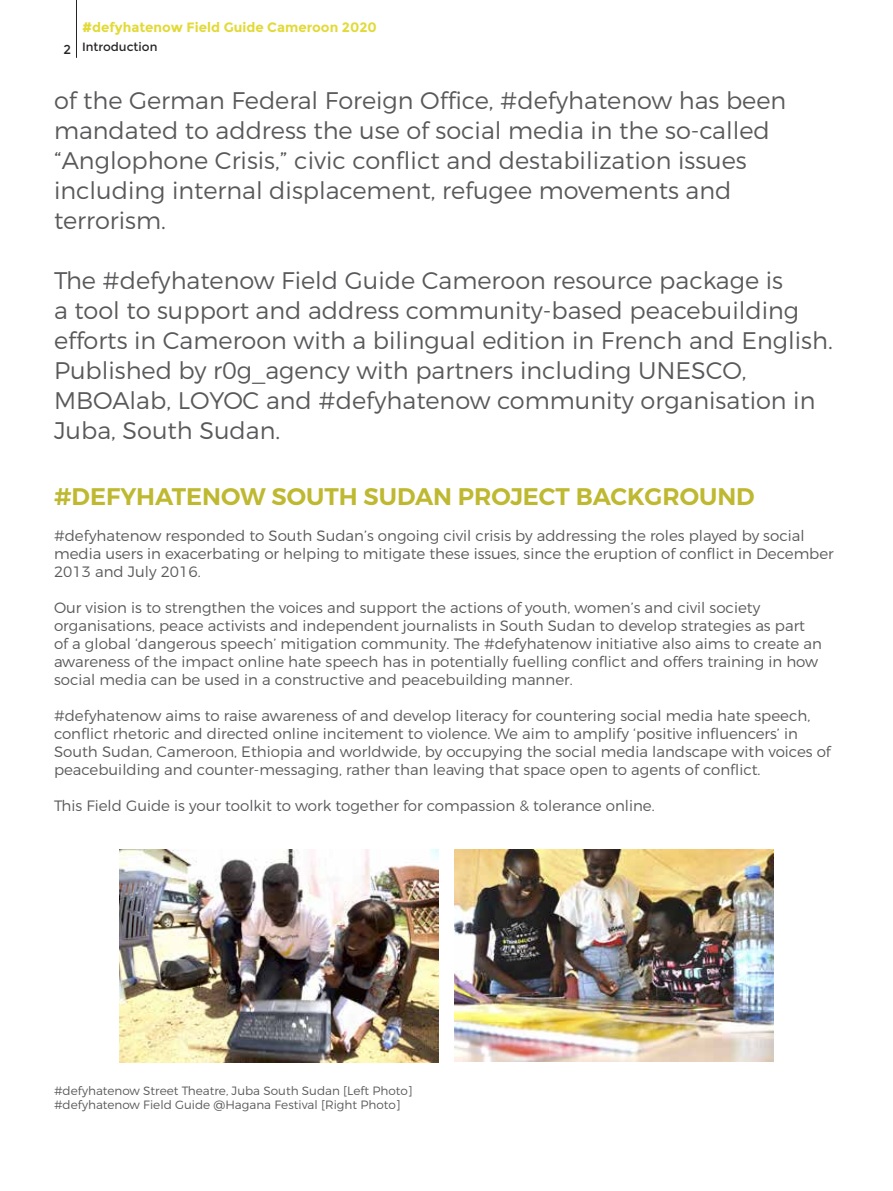
<style>
.page{position:relative;width:893px;height:1191px;background:#fff}
.page>*{position:absolute;margin:0;border:0;box-sizing:border-box;transform-origin:0 0}
.t1{font:300 24px/30px "Montserrat";color:#59595b}
.t2{font:600 24px "Montserrat";color:#beb930}
.t3{font:300 15px/18px "Montserrat";color:#59595b}
.t4{font:700 13.5px "Montserrat";color:#e2da37}
.t5{font:300 12px/14.4px "Montserrat";color:#59595b}
.t6{font:12px "Montserrat";color:#272425}
.s1{font-size:12.9px}
</style>
<div class="page">
<hr style="left:76px;top:0;width:1px;height:58px;background:#272425">
<img style="left:119px;top:850px;width:319px;height:212px">
<img style="left:455px;top:850px;width:319px;height:211px">
<p class="t4" style="left:82px;top:19px;width:296px">#defyhatenow Field Guide Cameroon 2020</p>
<p class="t6" style="left:63px;top:39px;width:96px"><span class="s1">2</span> Introduction</p>
<p class="t1" style="left:54px;top:85px;width:734px">of the German Federal Foreign Office, #defyhatenow has been mandated to address the use of social media in the so-called “Anglophone Crisis,” civic conflict and destabilization issues including internal displacement, refugee movements and terrorism.</p>
<p class="t1" style="left:54px;top:265px;width:780px">The #defyhatenow Field Guide Cameroon resource package is<br>a tool to support and address community-based peacebuilding efforts in Cameroon with a bilingual edition in French and English.<br>Published by r0g_agency with partners including UNESCO, MBOAlab, LOYOC and #defyhatenow community organisation in Juba, South Sudan.</p>
<h1 class="t2" style="left:54px;top:481px;width:702px">#DEFYHATENOW SOUTH SUDAN PROJECT BACKGROUND</h1>
<p class="t3" style="left:54px;top:526px;width:781px">#defyhatenow responded to South Sudan’s ongoing civil crisis by addressing the roles played by social media users in exacerbating or helping to mitigate these issues, since the eruption of conflict in December<br>2013 and July 2016.</p>
<p class="t3" style="left:54px;top:598px;width:770px">Our vision is to strengthen the voices and support the actions of youth, women’s and civil society organisations, peace activists and independent journalists in South Sudan to develop strategies as part of a global ‘dangerous speech’ mitigation community. The #defyhatenow initiative also aims to create an awareness of the impact online hate speech has in potentially fuelling conflict and offers training in how social media can be used in a constructive and peacebuilding manner.</p>
<p class="t3" style="left:54px;top:706px;width:778px">#defyhatenow aims to raise awareness of and develop literacy for countering social media hate speech, conflict rhetoric and directed online incitement to violence. We aim to amplify ‘positive influencers’ in South Sudan, Cameroon, Ethiopia and worldwide, by occupying the social media landscape with voices of peacebuilding and counter-messaging, rather than leaving that space open to agents of conflict.</p>
<p class="t3" style="left:54px;top:796px;width:602px">This Field Guide is your toolkit to work together for compassion &amp; tolerance online.</p>
<p class="t5" style="left:54px;top:1083px;width:360px">#defyhatenow Street Theatre, Juba South Sudan [Left Photo] #defyhatenow Field Guide @Hagana Festival [Right Photo]</p>
</div>
